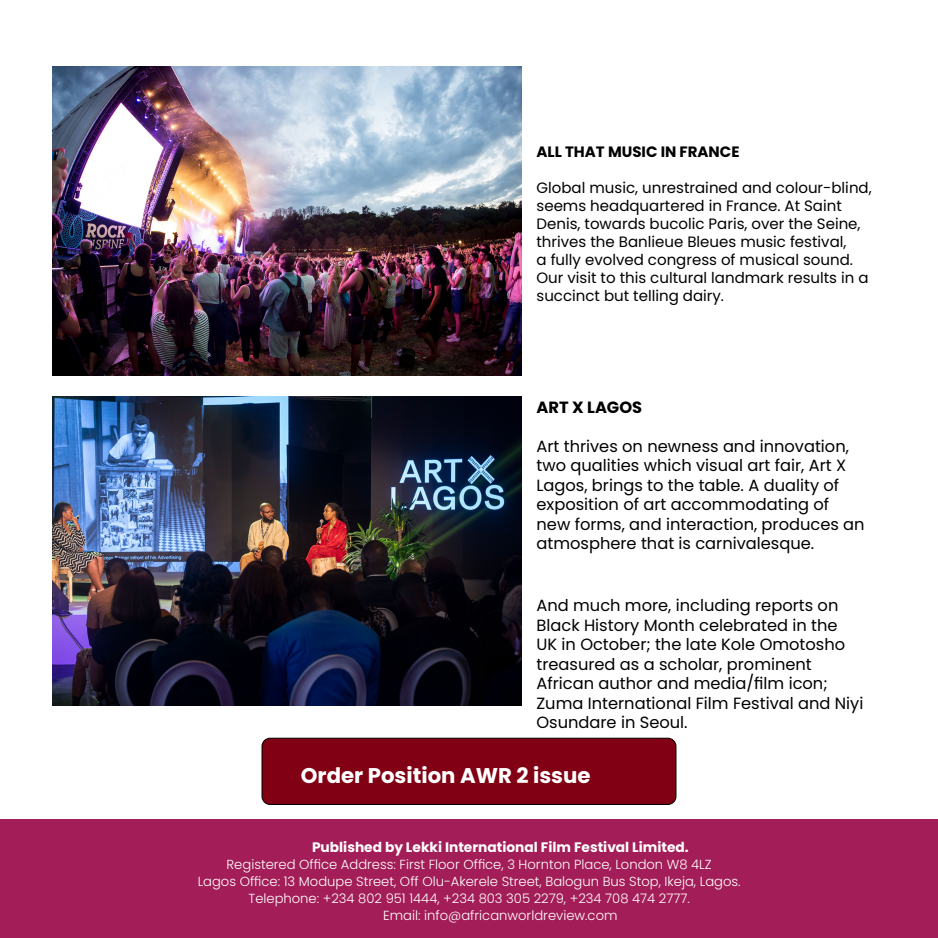
<style>
.page{position:relative;width:938px;height:938px;background:#fff}
.page>*{position:absolute;margin:0;border:0;box-sizing:border-box;transform-origin:0 0}
.t1{font:700 21.25px "Poppins";color:#fff}
.t2{font:16.25px/19.5px "Poppins";color:#000}
.t3{font:700 16.25px "Poppins";color:#000}
.t4{font:15px/18px "Poppins";color:#000}
.t5{font:700 15px "Poppins";color:#000}
.t6{font:700 13.75px "Poppins";color:#fff}
.t7{font:300 13.12px "Poppins";color:#fff}
</style>
<div class="page">
<img style="left:53px;top:66px;width:468px;height:309px">
<img style="left:52px;top:397px;width:469px;height:308px">
<div style="left:262px;top:738px;width:414px;height:66px;background:#810013;border-radius:8px"></div>
<div style="left:262px;top:738px;width:414px;height:66px;border:1px solid #000;border-radius:8px"></div>
<div style="left:0;top:819px;width:938px;height:119px;background:#a31d58"></div>
<p class="t5" style="left:536px;top:143px;width:204px">ALL THAT MUSIC IN FRANCE</p>
<p class="t4" style="left:536px;top:178px;width:337px">Global music, unrestrained and colour-blind, seems headquartered in France. At Saint Denis, towards bucolic Paris, over the Seine, thrives the Banlieue Bleues music festival,<br>a fully evolved congress of musical sound.<br>Our visit to this cultural landmark results in a succinct but telling dairy.</p>
<p class="t3" style="left:536px;top:397px;width:107px">ART X LAGOS</p>
<p class="t2" style="left:536px;top:436px;width:329px">Art thrives on newness and innovation, two qualities which visual art fair, Art X Lagos, brings to the table. A duality of exposition of art accommodating of new forms, and interaction, produces an atmosphere that is carnivalesque.</p>
<p class="t2" style="left:536px;top:596px;width:328px">And much more, including reports on Black History Month celebrated in the<br>UK in October; the late Kole Omotosho treasured as a scholar, prominent African author and media/film icon; Zuma International Film Festival and Niyi Osundare in Seoul.</p>
<h1 class="t1" style="left:301px;top:762px;width:291px">Order Position AWR 2 issue</h1>
<p class="t6" style="left:312px;top:839px;width:378px">Published by Lekki International Film Festival Limited.</p>
<p class="t7" style="left:226px;top:856px;width:486px">Registered Office Address: First Floor Office, 3 Hornton Place, London W8 4LZ</p>
<p class="t7" style="left:198px;top:873px;width:544px">Lagos Office: 13 Modupe Street, Off Olu-Akerele Street, Balogun Bus Stop, Ikeja, Lagos.</p>
<p class="t7" style="left:248px;top:890px;width:442px">Telephone: +234 802 951 1444, +234 803 305 2279, +234 708 474 2777.</p>
<p class="t7" style="left:383px;top:907px;width:236px">Email: info@africanworldreview.com</p>
</div>
